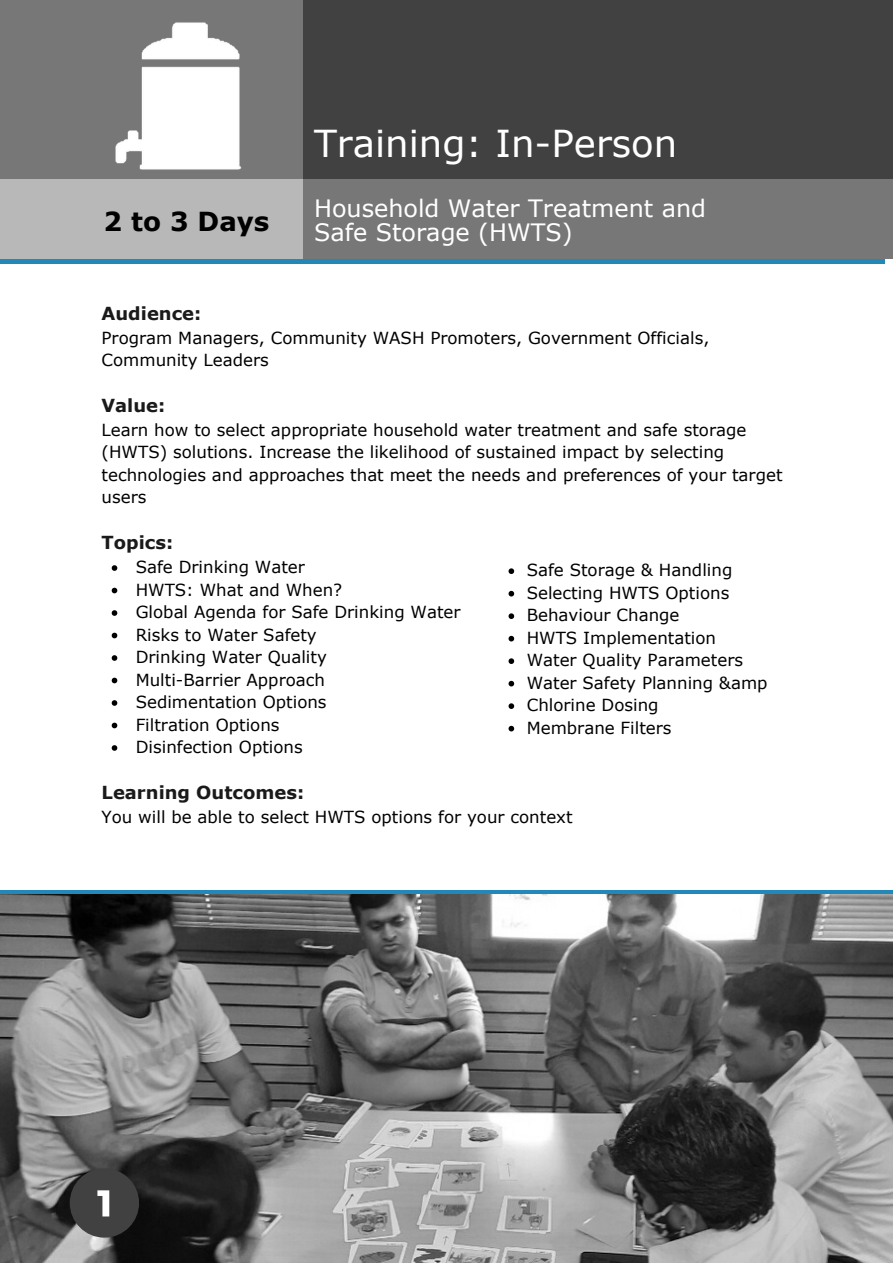
<style>
.page{position:relative;width:893px;height:1264px;background:#fff}
.page>*{position:absolute;margin:0;border:0;box-sizing:border-box;transform-origin:0 0}
.t1{font:700 50.1px "Neutraface Text";color:#fff}
.t2{font:37.2px "Verdana";color:#fff}
.t3{font:700 26.25px "Verdana";color:#000}
.t4{font:23.85px/23.5px "Verdana";color:#fff}
.t5{font:700 18px "Verdana";color:#1a1a1a}
.t6{font:16.65px/22.5px "Verdana";color:#000}
</style>
<div class="page">
<div style="left:38px;top:0;width:854px;height:259px;background:#777"></div>
<div style="left:0;top:0;width:302px;height:259px;background:#b8b8b8"></div>
<div style="left:38px;top:0;width:854px;height:179px;background:#414141"></div>
<div style="left:0;top:0;width:302px;height:179px;background:#777"></div>
<svg style="left:112px;top:565px;width:5px;height:6px"></svg>
<svg style="left:112px;top:587px;width:5px;height:6px"></svg>
<svg style="left:112px;top:610px;width:5px;height:6px"></svg>
<svg style="left:112px;top:632px;width:5px;height:6px"></svg>
<svg style="left:112px;top:655px;width:5px;height:6px"></svg>
<svg style="left:112px;top:677px;width:5px;height:6px"></svg>
<svg style="left:112px;top:700px;width:5px;height:5px"></svg>
<svg style="left:112px;top:722px;width:5px;height:6px"></svg>
<svg style="left:112px;top:745px;width:5px;height:5px"></svg>
<div style="left:0;top:889px;width:892px;height:193px;background:#2188b8"></div>
<img style="left:0;top:894px;width:892px;height:368px">
<div style="left:70px;top:1168px;width:69px;height:69px;background:#414141;border-radius:50%"></div>
<svg style="left:508px;top:568px;width:6px;height:6px"></svg>
<svg style="left:508px;top:591px;width:6px;height:5px"></svg>
<svg style="left:508px;top:613px;width:6px;height:6px"></svg>
<svg style="left:508px;top:636px;width:6px;height:5px"></svg>
<svg style="left:508px;top:658px;width:6px;height:6px"></svg>
<svg style="left:508px;top:681px;width:6px;height:5px"></svg>
<svg style="left:508px;top:703px;width:6px;height:6px"></svg>
<svg style="left:508px;top:725px;width:6px;height:6px"></svg>
<img style="left:115px;top:22px;width:127px;height:148px">
<h3 class="t3" style="left:103px;top:204px;width:167px">2 to 3 Days</h3>
<h2 class="t2" style="left:314px;top:120px;width:364px">Training: In-Person</h2>
<h3 class="t4" style="left:314px;top:196px;width:393px">Household Water Treatment and<br>Safe Storage (HWTS)</h3>
<p class="t5" style="left:102px;top:302px;width:101px">Audience:</p>
<p class="t6" style="left:102px;top:326px;width:609px">Program Managers, Community WASH Promoters, Government Officials,<br>Community Leaders</p>
<p class="t5" style="left:102px;top:394px;width:65px">Value:</p>
<p class="t6" style="left:102px;top:418px;width:682px">Learn how to select appropriate household water treatment and safe storage (HWTS) solutions. Increase the likelihood of sustained impact by selecting technologies and approaches that meet the needs and preferences of your target users</p>
<p class="t5" style="left:102px;top:531px;width:73px">Topics:</p>
<p class="t6" style="left:136px;top:555px;width:326px">Safe Drinking Water<br>HWTS: What and When?<br>Global Agenda for Safe Drinking Water<br>Risks to Water Safety<br>Drinking Water Quality<br>Multi-Barrier Approach<br>Sedimentation Options<br>Filtration Options<br>Disinfection Options</p>
<p class="t6" style="left:526px;top:558px;width:242px">Safe Storage &amp; Handling<br>Selecting HWTS Options<br>Behaviour Change<br>HWTS Implementation<br>Water Quality Parameters<br>Water Safety Planning &amp;amp<br>Chlorine Dosing<br>Membrane Filters</p>
<p class="t5" style="left:102px;top:781px;width:204px">Learning Outcomes:</p>
<p class="t6" style="left:102px;top:804px;width:472px">You will be able to select HWTS options for your context</p>
<h1 class="t1" style="left:96px;top:1177px;width:18px">1</h1>
</div>
